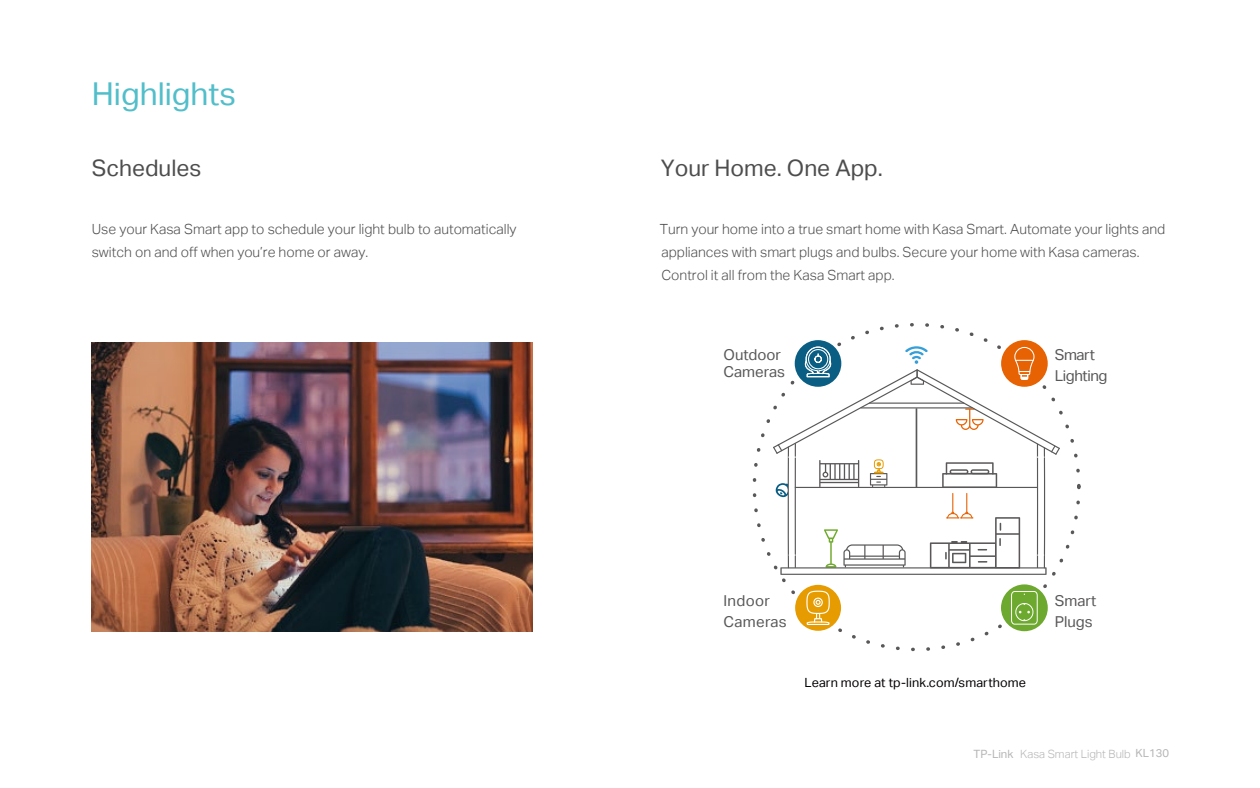
<style>
.page{position:relative;width:1260px;height:788px;background:#fff}
.page>*{position:absolute;margin:0;border:0;box-sizing:border-box;transform-origin:0 0}
.t1{font:31.5px "TP Link Aktiv Regular";color:#51beca}
.t2{font:22.75px "TP Link Aktiv Regular";color:#4d4d4d}
.t3{font:15.05px/16.2px "TP Link Aktiv Regular";color:#595757}
.t4{font:15.05px/20.8px "TP Link Aktiv Regular";letter-spacing:-.025em;color:#595757}
.t5{font:15.05px/20.8px "TP Link Aktiv Regular";letter-spacing:.02em;color:#595757}
.t6{font:14px/22.8px "TP Link Aktiv Light";color:#4d4d4d}
.t7{font:12.6px "TP Link Aktiv Regular";letter-spacing:.01em;color:#040000}
.t8{font:11.38px "TP Link Aktiv Light";color:#b5b5b5}
.s1{font-family:"TP Link Aktiv Regular"}
.s2{font-family:"TP Link Aktiv Regular";font-size:11.2px}
</style>
<div class="page">
<img style="left:92px;top:342px;width:440px;height:289px">
<div style="left:1001px;top:340px;width:47px;height:47px;background:#e66202;border-radius:50%"></div>
<div style="left:795px;top:340px;width:46px;height:47px;background:#0a5e83;border-radius:50%"></div>
<div style="left:1001px;top:584px;width:47px;height:47px;background:#6da82f;border-radius:50%"></div>
<svg style="left:1011px;top:591px;width:27px;height:33px"></svg>
<div style="left:795px;top:584px;width:46px;height:46px;background:#e69b00;border-radius:50%"></div>
<svg style="left:806px;top:590px;width:24px;height:35px"></svg>
<svg style="left:773px;top:346px;width:287px;height:229px"></svg>
<h1 class="t1" style="left:92px;top:76px;width:146px">Highlights</h1>
<h2 class="t2" style="left:92px;top:154px;width:111px">Schedules</h2>
<p class="t6" style="left:92px;top:218px;width:426px">Use your Kasa Smart app to schedule your light bulb to automatically switch on and off when you’re home or away.</p>
<h2 class="t2" style="left:661px;top:154px;width:224px">Your Home. One App.</h2>
<p class="t6" style="left:660px;top:218px;width:507px">Turn your home into a true smart home with Kasa Smart. Automate your lights and appliances with smart plugs and bulbs. Secure your home with Kasa cameras.<br>Control it all from the Kasa Smart app.</p>
<p class="t3" style="left:724px;top:347px;width:63px">Outdoor<br>Cameras</p>
<p class="t4" style="left:1055px;top:345px;width:54px">Smart<br>Lighting</p>
<p class="t5" style="left:724px;top:590px;width:65px">Indoor<br>Cameras</p>
<p class="t7" style="left:805px;top:675px;width:223px">Learn more at tp-link.com/smarthome</p>
<p class="t3" style="left:1055px;top:590px;width:43px;line-height:20.8px">Smart<br>Plugs</p>
<p class="t8" style="left:974px;top:747px;width:197px"><span class="s1">TP-Link</span> Kasa Smart Light Bulb <span class="s2">KL130</span></p>
</div>
